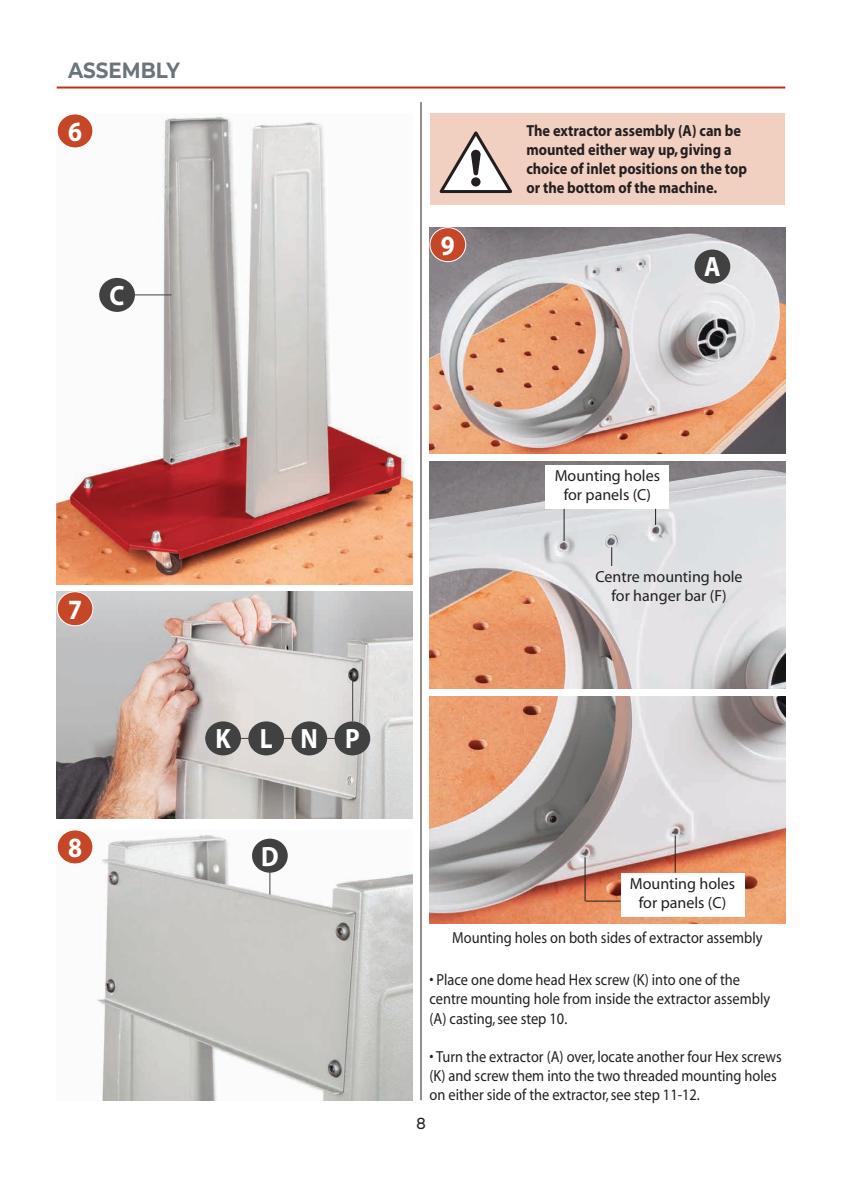
<style>
.page{position:relative;width:842px;height:1191px;background:#fff}
.page>*{position:absolute;margin:0;border:0;box-sizing:border-box;transform-origin:0 0}
.Numbers_black{font:700 28px "Myriad";color:#fff;scale:.9 1}
.Main_Heading_Left{font:700 22px "Montserrat";color:#6a747b;scale:.9 1}
.Manual_Text{font:16px/19.2px "Myriad";color:#231f20;scale:.9 1}
.Manual_Text-2{font:700 16px/19.2px "Myriad";color:#231f20;scale:.9 1}
.Image_Description{font:16px/19.2px "Myriad";color:#231f20;text-align:center}
.Page_Numbers{font:500 16px "Montserrat";color:#231f20;scale:.9 1}
</style>
<div class="page">
<hr style="left:57px;top:86px;width:728px;height:2px;background:#c0311a">
<hr style="left:421px;top:102px;width:1px;height:998px;background:#231f20">
<div style="left:430px;top:113px;width:355px;height:91px;background:#f1cfc1"></div>
<svg style="left:440px;top:131px;width:72px;height:62px"></svg>
<img style="left:429px;top:227px;width:356px;height:227px">
<img style="left:429px;top:461px;width:356px;height:227px">
<img style="left:429px;top:696px;width:356px;height:227px">
<div style="left:430px;top:228px;width:36px;height:34px;background:#c64727;border-radius:50%"></div>
<div style="left:429px;top:227px;width:37px;height:35px;border:1px solid #fff;border-radius:50%"></div>
<img style="left:57px;top:833px;width:355px;height:267px">
<div style="left:57px;top:830px;width:36px;height:34px;background:#c64727;border-radius:50%"></div>
<div style="left:57px;top:829px;width:36px;height:35px;border:1px solid #fff;border-radius:50%"></div>
<img style="left:57px;top:591px;width:355px;height:227px">
<div style="left:57px;top:592px;width:36px;height:34px;background:#c64727;border-radius:50%"></div>
<div style="left:57px;top:591px;width:36px;height:35px;border:1px solid #fff;border-radius:50%"></div>
<img style="left:57px;top:116px;width:355px;height:468px">
<div style="left:57px;top:114px;width:36px;height:34px;background:#c64727;border-radius:50%"></div>
<div style="left:57px;top:113px;width:36px;height:35px;border:1px solid #fff;border-radius:50%"></div>
<div style="left:546px;top:465px;width:123px;height:44px;background:#fff"></div>
<div style="left:621px;top:872px;width:123px;height:44px;background:#fff"></div>
<div style="left:99px;top:278px;width:36px;height:34px;background:#414142;border-radius:50%"></div>
<hr style="left:135px;top:294px;width:37px;height:1px;background:#414142">
<div style="left:694px;top:249px;width:36px;height:34px;background:#414142;border-radius:50%"></div>
<hr style="left:205px;top:738px;width:164px;height:1px;background:#414142">
<div style="left:248px;top:721px;width:36px;height:34px;background:#414142;border-radius:50%"></div>
<div style="left:291px;top:721px;width:36px;height:34px;background:#414142;border-radius:50%"></div>
<div style="left:334px;top:721px;width:36px;height:34px;background:#414142;border-radius:50%"></div>
<div style="left:205px;top:721px;width:36px;height:34px;background:#414142;border-radius:50%"></div>
<hr style="left:352px;top:680px;width:1px;height:41px;background:#414142">
<div style="left:252px;top:838px;width:36px;height:34px;background:#414142;border-radius:50%"></div>
<svg style="left:269px;top:872px;width:1px;height:22px"></svg>
<svg style="left:655px;top:509px;width:1px;height:16px"></svg>
<svg style="left:611px;top:547px;width:1px;height:19px"></svg>
<hr style="left:564px;top:509px;width:1px;height:32px;background:#231f20">
<hr style="left:675px;top:835px;width:1px;height:37px;background:#231f20">
<hr style="left:585px;top:857px;width:1px;height:44px;background:#231f20">
<hr style="left:586px;top:900px;width:35px;height:1px;background:#231f20">
<p class="Main_Heading_Left" style="left:68px;top:54px;width:126px">ASSEMBLY</p>
<p class="Numbers_black" style="left:68px;top:117px;width:17px">6</p>
<p class="Numbers_black" style="left:110px;top:281px;width:18px">C</p>
<p class="Numbers_black" style="left:441px;top:231px;width:17px">9</p>
<p class="Manual_Text-2" style="left:526px;top:121px;width:240px">The extractor assembly (A) can be mounted either way up, giving a</p>
<p class="Manual_Text-2" style="left:526px;top:160px;width:247px">choice of inlet positions on the top</p>
<p class="Manual_Text-2" style="left:526px;top:179px;width:213px">or the bottom of the machine.</p>
<p class="Numbers_black" style="left:704px;top:253px;width:20px">A</p>
<p class="Numbers_black" style="left:68px;top:595px;width:17px">7</p>
<p class="Numbers_black" style="left:68px;top:833px;width:17px">8</p>
<p class="Numbers_black" style="left:215px;top:724px;width:19px">K</p>
<p class="Numbers_black" style="left:260px;top:724px;width:16px">L</p>
<p class="Numbers_black" style="left:301px;top:724px;width:21px">N</p>
<p class="Numbers_black" style="left:345px;top:724px;width:18px">P</p>
<p class="Numbers_black" style="left:261px;top:841px;width:21px">D</p>
<p class="Image_Description" style="left:555px;top:467px;width:107px">Mounting holes</p>
<p class="Image_Description" style="left:564px;top:486px;width:89px">for panels (C)</p>
<p class="Image_Description" style="left:595px;top:568px;width:149px">Centre mounting hole for hanger bar (F)</p>
<p class="Image_Description" style="left:630px;top:874px;width:107px">Mounting holes</p>
<p class="Image_Description" style="left:639px;top:893px;width:89px">for panels (C)</p>
<p class="Manual_Text" style="left:452px;top:929px;width:346px">Mounting holes on both sides of extractor assembly</p>
<p class="Manual_Text" style="left:429px;top:971px;width:347px">• Place one dome head Hex screw (K) into one of the</p>
<p class="Manual_Text" style="left:429px;top:990px;width:380px">centre mounting hole from inside the extractor assembly (A) casting, see step 10.</p>
<p class="Manual_Text" style="left:429px;top:1047px;width:393px">• Turn the extractor (A) over, locate another four Hex screws (K) and screw them into the two threaded mounting holes on either side of the extractor, see step 11-12.</p>
<p class="Page_Numbers" style="left:416px;top:1112px;width:12px">8</p>
</div>
